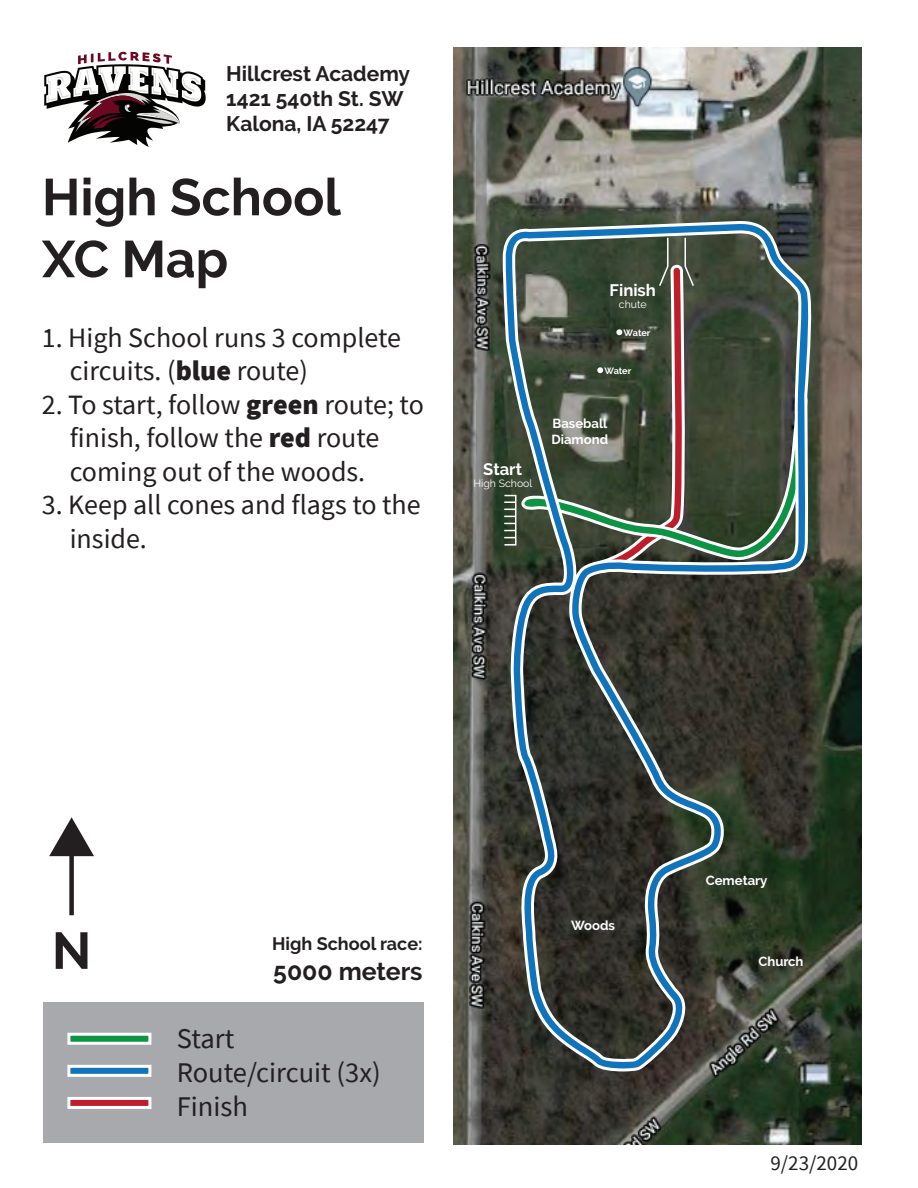
<style>
.page{position:relative;width:918px;height:1188px;background:#fff}
.page>*{position:absolute;margin:0;border:0;box-sizing:border-box;transform-origin:0 0}
.t1{font:700 51.6px/61.9px "Raleway";color:#231f20}
.t2{font:28.5px/34.2px "Source Sans Pro";color:#231f20}
.t3{font:28.05px/33.6px "Source Sans Pro";color:#231f20}
.t4{font:700 24.75px "Raleway";color:#231f20}
.t5{font:700 21px/25.2px "Raleway";color:#231f20}
.t6{font:21px "Source Sans Pro";color:#231f20}
.t7{font:700 18px "Raleway";color:#231f20}
.t8{font:700 16.65px "Raleway";color:#fff}
.t9{font:700 13.05px/15.8px "Raleway";color:#fff}
.t10{font:10.5px "Raleway";color:#fff}
.t11{font:700 9.15px "Raleway";letter-spacing:-.01em;color:#fff}
.s1{font-weight:900}
</style>
<div class="page">
<img style="left:453px;top:48px;width:408px;height:1096px">
<svg style="left:501px;top:221px;width:311px;height:852px;background:#3e4a46"></svg>
<div style="left:43px;top:1002px;width:381px;height:141px;background:#a8a9ad"></div>
<div style="left:67px;top:1033px;width:84px;height:12px;background:#0d9344;border:3px solid #fff"></div>
<div style="left:67px;top:1065px;width:84px;height:12px;background:#1074bc;border:3px solid #fff"></div>
<div style="left:67px;top:1097px;width:84px;height:12px;background:#be1d2c;border:3px solid #fff"></div>
<svg style="left:44px;top:51px;width:162px;height:96px"></svg>
<div style="left:69px;top:850px;width:5px;height:65px;background:#231f20"></div>
<svg style="left:49px;top:817px;width:45px;height:39px"></svg>
<div style="left:504px;top:495px;width:12px;height:51px;border:2px solid #fff"></div>
<svg style="left:504px;top:501px;width:12px;height:2px"></svg>
<svg style="left:504px;top:509px;width:12px;height:1px"></svg>
<svg style="left:504px;top:516px;width:12px;height:1px"></svg>
<svg style="left:504px;top:523px;width:12px;height:1px"></svg>
<svg style="left:504px;top:530px;width:12px;height:1px"></svg>
<svg style="left:504px;top:537px;width:12px;height:1px"></svg>
<svg style="left:593px;top:236px;width:102px;height:339px;background:#55594c"></svg>
<p class="t5" style="left:226px;top:61px;width:185px">Hillcrest Academy<br>1421 540th St. SW<br>Kalona, IA 52247</p>
<h1 class="t1" style="left:42px;top:166px;width:300px">High School<br>XC Map</h1>
<p class="t3" style="left:70px;top:320px;width:333px;text-indent:-28px">1. High School runs 3 complete circuits. (<span class="s1">blue</span> route)</p>
<p class="t3" style="left:70px;top:387px;width:356px;text-indent:-28px">2. To start, follow <span class="s1">green</span> route; to finish, follow the <span class="s1">red</span> route coming out of the woods.</p>
<p class="t3" style="left:70px;top:488px;width:352px;text-indent:-28px">3. Keep all cones and flags to the inside.</p>
<p class="t8" style="left:483px;top:459px;width:40px">Start</p>
<p class="t10" style="left:473px;top:477px;width:60px">High School</p>
<p class="t8" style="left:610px;top:280px;width:48px">Finish</p>
<p class="t10" style="left:619px;top:299px;width:29px">chute</p>
<p class="t11" style="left:624px;top:327px;width:28px">Water</p>
<p class="t11" style="left:605px;top:365px;width:28px">Water</p>
<p class="t9" style="left:551px;top:416px;width:58px">Baseball<br>Diamond</p>
<h1 class="t1" style="left:52px;top:920px;width:41px">N</h1>
<p class="t7" style="left:272px;top:933px;width:152px">High School race:</p>
<p class="t4" style="left:273px;top:957px;width:151px">5000 meters</p>
<p class="t2" style="left:177px;top:1021px;width:205px">Start<br>Route/circuit (3x)<br>Finish</p>
<p class="t9" style="left:571px;top:917px;width:45px">Woods</p>
<p class="t9" style="left:706px;top:873px;width:63px">Cemetary</p>
<p class="t9" style="left:758px;top:954px;width:47px">Church</p>
<p class="t6" style="left:770px;top:1150px;width:89px">9/23/2020</p>
</div>
